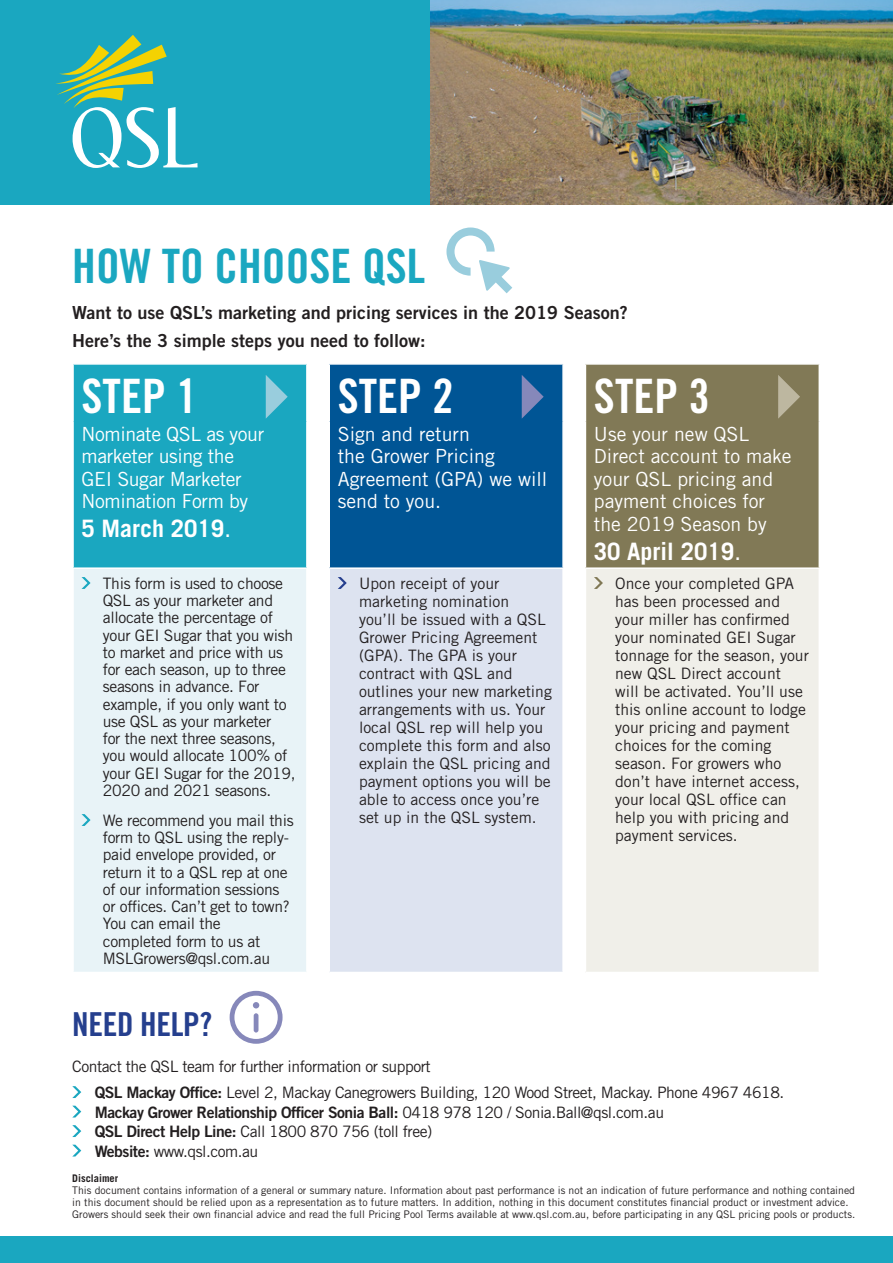
<style>
.page{position:relative;width:893px;height:1263px;background:#fff}
.page>*{position:absolute;margin:0;border:0;box-sizing:border-box;transform-origin:0 0}
.Body_no_indent{font:47.4px "Trade Gothic Bold Cond Twenty";color:#fff}
.Body_no_indent-2{font:47.4px "Trade Gothic Bold Cond Twenty";color:#1aa7c0}
.Body__1_5{font:33px "Trade Gothic Bold Cond Twenty";letter-spacing:-.01em;color:#253f8e}
.Body_no_indent-3{font:700 24px "Trade Gothic";color:#fff}
.Body_no_indent-4{font:19.5px/22.5px "Trade Gothic";color:#fff}
.Body_no_indent-5{font:19.5px/22.5px "Trade Gothic";letter-spacing:-.02em;color:#fff}
.Body_no_indent-6{font:18px "Trade Gothic Bold Two";color:#231f20}
.Body_no_indent-7{font:15.75px/18px "Trade Gothic";color:#231f20}
.Body_no_indent-8{font:15.75px/17.2px "Trade Gothic";letter-spacing:-.02em;color:#231f20}
.Body__1_5-2{font:15.75px "Trade Gothic";letter-spacing:-.03em;color:#231f20}
.Body__1_5-3{font:15.75px "Trade Gothic Bold Two";letter-spacing:-.03em;color:#231f20}
.Disclaimer{font:10.5px/12px "Trade Gothic";color:#231f20}
.Disclaimer-2{font:700 10.5px "Trade Gothic";color:#231f20}
.s1{font-weight:400}
.s2{font-family:"Trade Gothic Bold Two"}
.s3{font-family:"Trade Gothic"}
</style>
<div class="page">
<div style="left:0;top:1237px;width:893px;height:26px;background:#1aa7c0"></div>
<img style="left:429px;top:0;width:464px;height:204px">
<div style="left:0;top:0;width:429px;height:204px;background:#1aa7c0"></div>
<div style="left:74px;top:365px;width:232px;height:202px;background:#1aa7c0"></div>
<div style="left:330px;top:365px;width:232px;height:202px;background:#005595"></div>
<div style="left:586px;top:365px;width:233px;height:202px;background:#817956"></div>
<div style="left:73px;top:568px;width:234px;height:404px;background:#e8f3f7"></div>
<div style="left:329px;top:568px;width:234px;height:404px;background:#dde3f0"></div>
<div style="left:585px;top:568px;width:234px;height:404px;background:#f0efe9"></div>
<hr style="left:72px;top:567px;width:235px;height:2px;background:#fff">
<hr style="left:72px;top:569px;width:2px;height:403px;background:#fff">
<hr style="left:306px;top:569px;width:2px;height:403px;background:#fff">
<hr style="left:329px;top:567px;width:234px;height:2px;background:#fff">
<hr style="left:328px;top:569px;width:2px;height:403px;background:#fff">
<hr style="left:562px;top:569px;width:2px;height:403px;background:#fff">
<hr style="left:585px;top:567px;width:235px;height:2px;background:#fff">
<hr style="left:585px;top:569px;width:1px;height:403px;background:#fff">
<svg style="left:82px;top:577px;width:9px;height:12px"></svg>
<svg style="left:82px;top:814px;width:9px;height:12px"></svg>
<svg style="left:338px;top:577px;width:9px;height:12px"></svg>
<svg style="left:594px;top:577px;width:9px;height:12px"></svg>
<svg style="left:72px;top:1086px;width:9px;height:12px"></svg>
<svg style="left:72px;top:1106px;width:9px;height:11px"></svg>
<svg style="left:72px;top:1125px;width:9px;height:12px"></svg>
<svg style="left:72px;top:1145px;width:9px;height:11px"></svg>
<svg style="left:230px;top:991px;width:53px;height:53px"></svg>
<hr style="left:254px;top:1013px;width:4px;height:19px;background:#8688ba;border-radius:2px">
<svg style="left:446px;top:227px;width:66px;height:66px"></svg>
<svg style="left:56px;top:35px;width:142px;height:133px"></svg>
<svg style="left:266px;top:375px;width:22px;height:44px"></svg>
<svg style="left:522px;top:375px;width:22px;height:44px"></svg>
<svg style="left:778px;top:375px;width:22px;height:44px"></svg>
<p class="Body_no_indent-2" style="left:72px;top:237px;width:354px">HOW TO CHOOSE QSL</p>
<p class="Body_no_indent-6" style="left:72px;top:302px;width:557px">Want to use QSL’s marketing and pricing services in the 2019 Season?</p>
<p class="Body_no_indent-6" style="left:72px;top:329px;width:355px">Here’s the 3 simple steps you need to follow:</p>
<p class="Body_no_indent" style="left:82px;top:367px;width:117px">STEP 1</p>
<p class="Body_no_indent" style="left:338px;top:367px;width:117px">STEP 2</p>
<p class="Body_no_indent" style="left:594px;top:367px;width:117px">STEP 3</p>
<p class="Body_no_indent-5" style="left:82px;top:422px;width:184px">Nominate QSL as your marketer using the<br>GEI Sugar Marketer<br>Nomination Form by</p>
<p class="Body_no_indent-3" style="left:82px;top:514px;width:152px">5 March 2019<span class="s1">.</span></p>
<p class="Body_no_indent-4" style="left:338px;top:422px;width:211px">Sign and return<br>the Grower Pricing<br>Agreement (GPA) we will send to you.</p>
<p class="Body_no_indent-4" style="left:594px;top:422px;width:199px">Use your new QSL<br>Direct account to make your QSL pricing and payment choices for the 2019 Season by</p>
<p class="Body_no_indent-3" style="left:594px;top:536px;width:149px">30 April 2019<span class="s1">.</span></p>
<p class="Body_no_indent-8" style="left:103px;top:574px;width:194px">This form is used to choose<br>QSL as your marketer and allocate the percentage of your GEI Sugar that you wish to market and price with us for each season, up to three seasons in advance. For example, if you only want to use QSL as your marketer<br>for the next three seasons, you would allocate 100% of your GEI Sugar for the 2019,<br>2020 and 2021 seasons.</p>
<p class="Body_no_indent-8" style="left:103px;top:811px;width:193px">We recommend you mail this form to QSL using the reply&shy;paid envelope provided, or return it to a QSL rep at one of our information sessions or offices. Can’t get to town?<br>You can email the completed form to us at<br>MSLGrowers@qsl.com.au</p>
<p class="Body_no_indent-7" style="left:359px;top:574px;width:194px">Upon receipt of your marketing nomination<br>you’ll be issued with a QSL<br>Grower Pricing Agreement (GPA). The GPA is your contract with QSL and outlines your new marketing arrangements with us. Your local QSL rep will help you complete this form and also explain the QSL pricing and payment options you will be able to access once you’re set up in the QSL system.</p>
<p class="Body_no_indent-7" style="left:615px;top:574px;width:195px">Once your completed GPA has been processed and your miller has confirmed your nominated GEI Sugar tonnage for the season, your new QSL Direct account<br>will be activated. You’ll use this online account to lodge your pricing and payment choices for the coming season. For growers who don’t have internet access, your local QSL office can help you with pricing and payment services.</p>
<p class="Body__1_5" style="left:72px;top:1004px;width:141px">NEED HELP?</p>
<p class="Body__1_5-2" style="left:72px;top:1057px;width:360px">Contact the QSL team for further information or support</p>
<p class="Body__1_5-2" style="left:95px;top:1083px;width:691px"><span class="s2">QSL Mackay Office:</span> Level 2, Mackay Canegrowers Building, 120 Wood Street, Mackay. Phone 4967 4618.</p>
<p class="Body__1_5-3" style="left:95px;top:1102px;width:571px">Mackay Grower Relationship Officer Sonia Ball: <span class="s3">0418 978 120 / Sonia.Ball@qsl.com.au</span></p>
<p class="Body__1_5-2" style="left:95px;top:1122px;width:339px"><span class="s2">QSL Direct Help Line:</span> Call 1800 870 756 (toll free)</p>
<p class="Body__1_5-2" style="left:95px;top:1141px;width:165px"><span class="s2">Website:</span> www.qsl.com.au</p>
<p class="Disclaimer-2" style="left:72px;top:1171px;width:48px">Disclaimer</p>
<p class="Disclaimer" style="left:72px;top:1184px;width:784px">This document contains information of a general or summary nature. Information about past performance is not an indication of future performance and nothing contained in this document should be relied upon as a representation as to future matters. In addition, nothing in this document constitutes financial product or investment advice.<br>Growers should seek their own financial advice and read the full Pricing Pool Terms available at www.qsl.com.au, before participating in any QSL pricing pools or products.</p>
</div>
